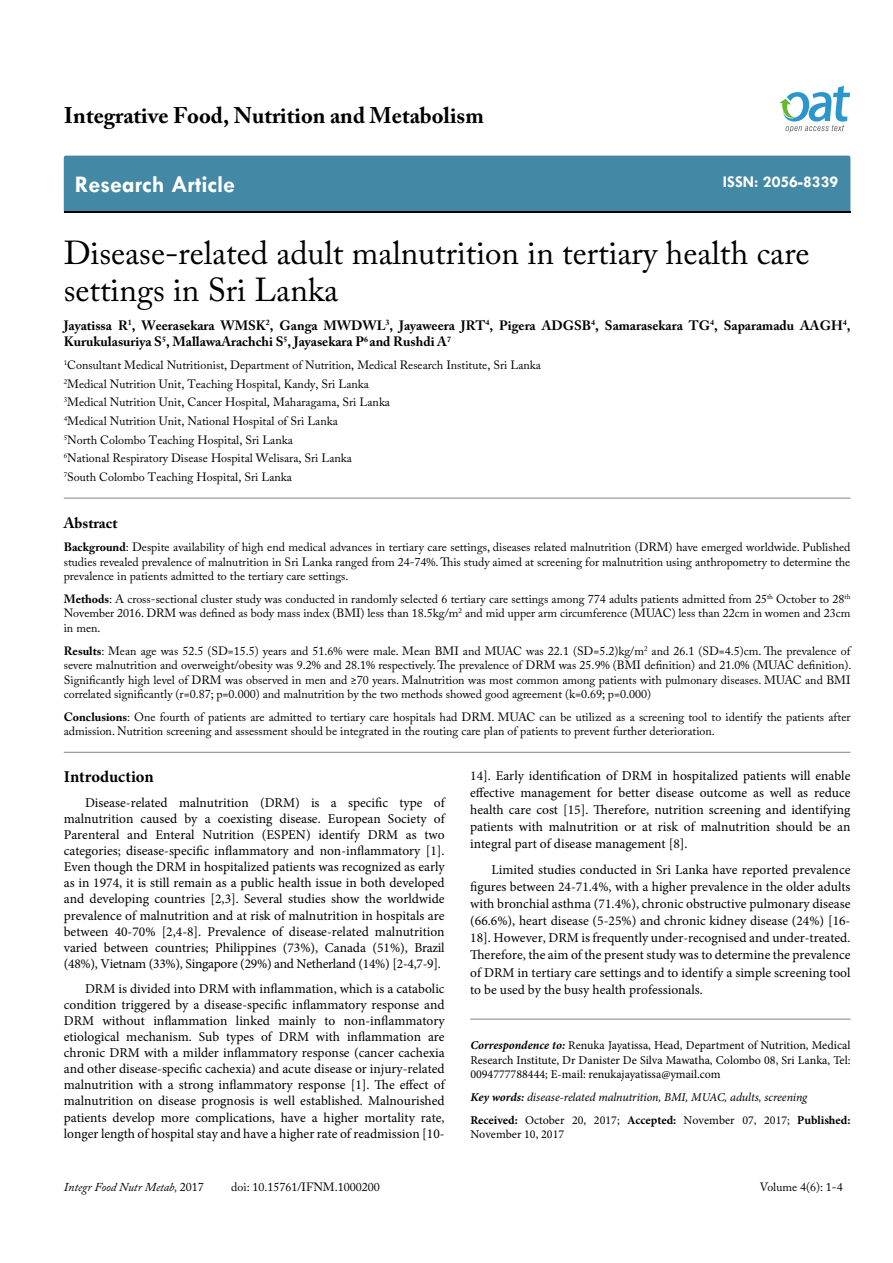
<style>
.page{position:relative;width:893px;height:1263px;background:#fff}
.page>*{position:absolute;margin:0;border:0;box-sizing:border-box;transform-origin:0 0}
.t1{font:33px/37.5px "Adobe Caslon Pro";color:#000}
.t2{font:700 24px "Tw Cen";color:#fff}
.t3{font:700 22.5px "Adobe Caslon Pro";color:#000}
.t4{font:700 16.5px "Tw Cen";color:#fff}
.t5{font:700 16.5px "Minion Pro";letter-spacing:-.005em;color:#000}
.t6{font:700 15px "Adobe Caslon Pro";color:#000}
.t7{font:13.5px/17.1px "Minion Pro";color:#000;text-align:justify}
.t8{font:700 13.5px/16.2px "Adobe Caslon Pro";color:#000}
.t9{font:12px/14.4px "Adobe Caslon Pro";color:#000;text-align:justify}
.t10{font:12px/14.4px "Minion Pro";color:#000;text-align:justify}
.t11{font:italic 12px/23px "Minion Pro";letter-spacing:-.01em;color:#000}
.t12{font:italic 12px "Adobe Caslon Pro";color:#000}
.s1{font-weight:700}
.s2{font-weight:700;font-style:italic}
.s3{font-weight:700;font-style:normal}
.s4{font-style:normal}
</style>
<div class="page">
<div style="left:64px;top:156px;width:786px;height:56px;background:#4389a5"></div>
<svg style="left:779px;top:86px;width:71px;height:47px"></svg>
<hr style="left:64px;top:498px;width:786px;height:1px;background:#808285">
<hr style="left:64px;top:752px;width:786px;height:1px;background:#808285">
<hr style="left:470px;top:1019px;width:380px;height:1px;background:#808285">
<h3 class="t3" style="left:64px;top:102px;width:421px">Integrative Food, Nutrition and Metabolism</h3>
<h2 class="t2" style="left:75px;top:170px;width:162px">Research Article</h2>
<p class="t4" style="left:723px;top:172px;width:117px">ISSN: 2056-8339</p>
<h1 class="t1" style="left:64px;top:233px;width:747px">Disease-related adult malnutrition in tertiary health care settings in Sri Lanka</h1>
<p class="t8" style="left:64px;top:317px;width:788px">Jayatissa R<sup>1</sup>, Weerasekara WMSK<sup>2</sup>, Ganga MWDWL<sup>3</sup>, Jayaweera JRT<sup>4</sup>, Pigera ADGSB<sup>4</sup>, Samarasekara TG<sup>4</sup>, Saparamadu AAGH<sup>4</sup>,<br>Kurukulasuriya S<sup>5</sup>, MallawaArachchi S<sup>5</sup>, Jayasekara P<sup>6</sup> and Rushdi A<sup>7</sup></p>
<p class="t9" style="left:64px;top:356px;width:479px;line-height:18.6px;text-align:left"><sup>1</sup>Consultant Medical Nutritionist, Department of Nutrition, Medical Research Institute, Sri Lanka <sup>2</sup>Medical Nutrition Unit, Teaching Hospital, Kandy, Sri Lanka<br><sup>3</sup>Medical Nutrition Unit, Cancer Hospital, Maharagama, Sri Lanka<br><sup>4</sup>Medical Nutrition Unit, National Hospital of Sri Lanka<br><sup>5</sup>North Colombo Teaching Hospital, Sri Lanka<br><sup>6</sup>National Respiratory Disease Hospital Welisara, Sri Lanka<br><sup>7</sup>South Colombo Teaching Hospital, Sri Lanka</p>
<p class="t6" style="left:64px;top:514px;width:55px">Abstract</p>
<p class="t9" style="left:64px;top:540px;width:788px"><span class="s1">Background</span>: Despite availability of high end medical advances in tertiary care settings, diseases related malnutrition (DRM) have emerged worldwide. Published studies revealed prevalence of malnutrition in Sri Lanka ranged from 24-74%. This study aimed at screening for malnutrition using anthropometry to determine the prevalence in patients admitted to the tertiary care settings.</p>
<p class="t9" style="left:64px;top:592px;width:788px"><span class="s1">Methods</span>: A cross-sectional cluster study was conducted in randomly selected 6 tertiary care settings among 774 adults patients admitted from 25<sup>th</sup> October to 28<sup>th </sup>November 2016. DRM was defined as body mass index (BMI) less than 18.5kg/m<sup>2</sup> and mid upper arm circumference (MUAC) less than 22cm in women and 23cm in men.</p>
<p class="t9" style="left:64px;top:643px;width:789px"><span class="s1">Results</span>: Mean age was 52.5 (SD=15.5) years and 51.6% were male. Mean BMI and MUAC was 22.1 (SD=5.2)kg/m<sup>2</sup> and 26.1 (SD=4.5)cm. The prevalence of severe malnutrition and overweight/obesity was 9.2% and 28.1% respectively. The prevalence of DRM was 25.9% (BMI definition) and 21.0% (MUAC definition).<br>Significantly high level of DRM was observed in men and ≥70 years. Malnutrition was most common among patients with pulmonary diseases. MUAC and BMI correlated significantly (r=0.87; p=0.000) and malnutrition by the two methods showed good agreement (k=0.69; p=0.000)</p>
<p class="t9" style="left:64px;top:709px;width:788px"><span class="s1">Conclusions</span>: One fourth of patients are admitted to tertiary care hospitals had DRM. MUAC can be utilized as a screening tool to identify the patients after admission. Nutrition screening and assessment should be integrated in the routing care plan of patients to prevent further deterioration.</p>
<p class="t5" style="left:64px;top:765px;width:91px">Introduction</p>
<p class="t7" style="left:64px;top:794px;width:382px;line-height:16px;text-indent:21px">Disease-related malnutrition (DRM) is a specific type of malnutrition caused by a coexisting disease. European Society of Parenteral and Enteral Nutrition (ESPEN) identify DRM as two categories; disease-specific inflammatory and non-inflammatory [1].<br>Even though the DRM in hospitalized patients was recognized as early as in 1974, it is still remain as a public health issue in both developed and developing countries [2,3]. Several studies show the worldwide prevalence of malnutrition and at risk of malnutrition in hospitals are between 40-70% [2,4-8]. Prevalence of disease-related malnutrition varied between countries; Philippines (73%), Canada (51%), Brazil (48%), Vietnam (33%), Singapore (29%) and Netherland (14%) [2-4,7-9].</p>
<p class="t7" style="left:64px;top:980px;width:382px;line-height:16.2px;text-indent:21px">DRM is divided into DRM with inflammation, which is a catabolic condition triggered by a disease-specific inflammatory response and DRM without inflammation linked mainly to non-inflammatory etiological mechanism. Sub types of DRM with inflammation are chronic DRM with a milder inflammatory response (cancer cachexia and other disease-specific cachexia) and acute disease or injury-related malnutrition with a strong inflammatory response [1]. The effect of malnutrition on disease prognosis is well established. Malnourished patients develop more complications, have a higher mortality rate, longer length of hospital stay and have a higher rate of readmission [10-</p>
<p class="t7" style="left:470px;top:767px;width:382px">14]. Early identification of DRM in hospitalized patients will enable effective management for better disease outcome as well as reduce health care cost [15]. Therefore, nutrition screening and identifying patients with malnutrition or at risk of malnutrition should be an integral part of disease management [8].</p>
<p class="t7" style="left:470px;top:861px;width:382px;text-indent:21px">Limited studies conducted in Sri Lanka have reported prevalence figures between 24-71.4%, with a higher prevalence in the older adults with bronchial asthma (71.4%), chronic obstructive pulmonary disease (66.6%), heart disease (5-25%) and chronic kidney disease (24%) [16- 18]. However, DRM is frequently under-recognised and under-treated.<br>Therefore, the aim of the present study was to determine the prevalence of DRM in tertiary care settings and to identify a simple screening tool to be used by the busy health professionals.</p>
<p class="t10" style="left:470px;top:1038px;width:382px"><span class="s2">Correspondence to:</span> Renuka Jayatissa, Head, Department of Nutrition, Medical Research Institute, Dr Danister De Silva Mawatha, Colombo 08, Sri Lanka, Tel:<br>0094777788444; E-mail: renukajayatissa@ymail.com</p>
<p class="t11" style="left:470px;top:1085px;width:382px"><span class="s1">Key words:</span> disease-related malnutrition, BMI, MUAC, adults, screening<br><span class="s3">Received:</span> <span class="s4">October 20, 2017;</span> <span class="s3">Accepted:</span> <span class="s4">November 07, 2017;</span> <span class="s3">Published:</span></p>
<p class="t10" style="left:470px;top:1127px;width:95px">November 10, 2017</p>
<p class="t12" style="left:64px;top:1180px;width:141px">Integr Food Nutr Metab, <span class="s4">2017</span></p>
<p class="t9" style="left:231px;top:1180px;width:150px">doi: 10.15761/IFNM.1000200</p>
<p class="t9" style="left:760px;top:1180px;width:84px">Volume 4(6): 1-4</p>
</div>
